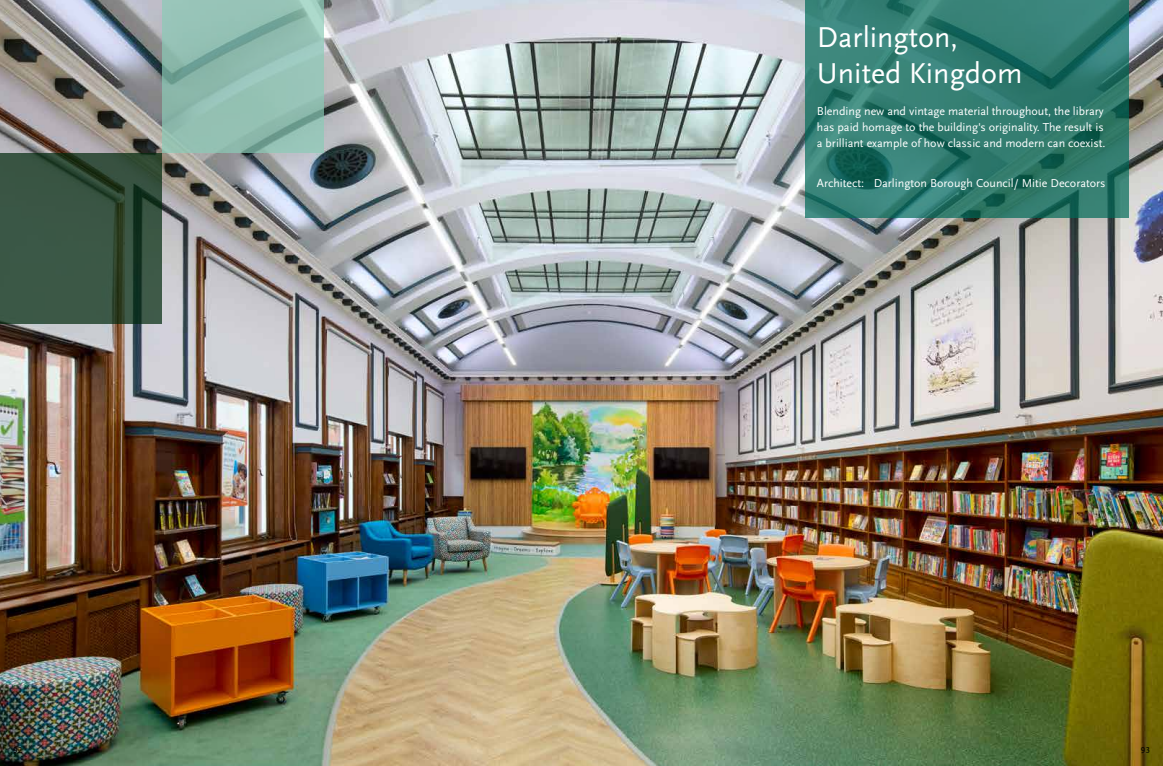
<style>
.page{position:relative;width:1163px;height:766px;background:#fff}
.page>*{position:absolute;margin:0;border:0;box-sizing:border-box;transform-origin:0 0}
.t1{font:30px/36px "Scala Sans OT";color:#fff}
.t2{font:12px/16px "Scala Sans OT";color:#fff}
.t3{font:9px "Scala Sans OT";color:#000}
</style>
<div class="page">
<img style="left:0;top:0;width:1162px;height:765px">
<svg style="left:0;top:153px;width:162px;height:170px;background:#36513f"></svg>
<svg style="left:162px;top:0;width:161px;height:153px;background:#90bdb0"></svg>
<svg style="left:805px;top:0;width:323px;height:218px;background:#307b6f"></svg>
<h1 class="t1" style="left:816px;top:20px;width:207px">Darlington,<br>United Kingdom</h1>
<p class="t2" style="left:816px;top:103px;width:290px">Blending new and vintage material throughout, the library has paid homage to the building's originality. The result is a brilliant example of how classic and modern can coexist.</p>
<p class="t2" style="left:816px;top:175px;width:290px">Architect: Darlington Borough Council/ Mitie Decorators</p>
<p class="t3" style="left:13px;top:745px;width:11px">92</p>
<p class="t3" style="left:1140px;top:744px;width:10px">93</p>
</div>
